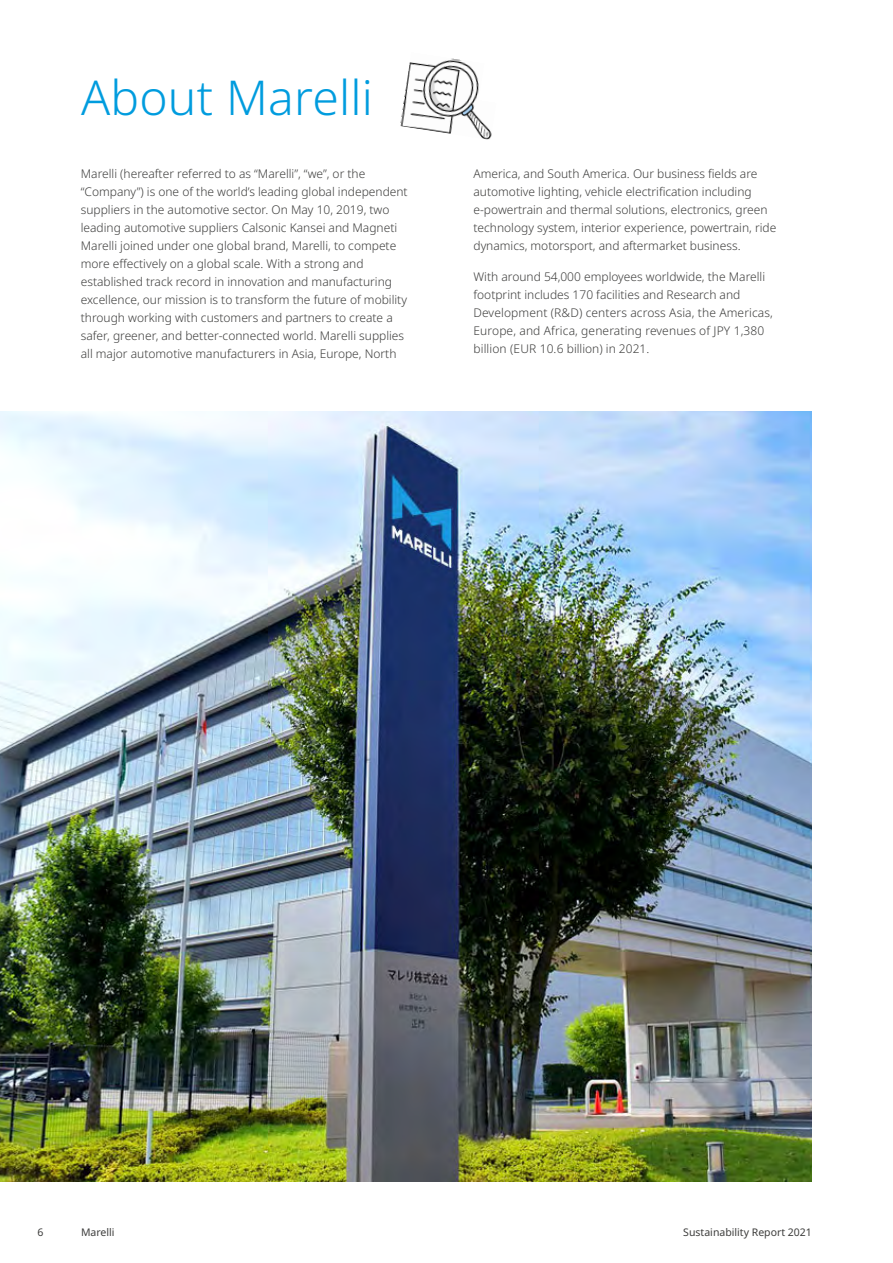
<style>
.page{position:relative;width:893px;height:1263px;background:#fff}
.page>*{position:absolute;margin:0;border:0;box-sizing:border-box;transform-origin:0 0}
.t1{font:300 48px "Noto Sans";letter-spacing:.005em;color:#009cde}
.t2{font:300 12px/18px "Noto Sans";color:#3c3c3b}
.t3{font:10.5px "Noto Sans";color:#3c3c3b}
</style>
<div class="page">
<img style="left:0;top:412px;width:812px;height:770px">
<img style="left:400px;top:58px;width:79px;height:76px">
<img style="left:472px;top:100px;width:20px;height:40px">
<h1 class="t1" style="left:81px;top:64px;width:293px">About Marelli</h1>
<p class="t2" style="left:81px;top:165px;width:328px">Marelli (hereafter referred to as “Marelli”, “we”, or the “Company”) is one of the world’s leading global independent suppliers in the automotive sector. On May 10, 2019, two leading automotive suppliers Calsonic Kansei and Magneti Marelli joined under one global brand, Marelli, to compete more effectively on a global scale. With a strong and established track record in innovation and manufacturing excellence, our mission is to transform the future of mobility through working with customers and partners to create a safer, greener, and better-connected world. Marelli supplies all major automotive manufacturers in Asia, Europe, North</p>
<p class="t2" style="left:473px;top:165px;width:304px">America, and South America. Our business fields are automotive lighting, vehicle electrification including e-powertrain and thermal solutions, electronics, green technology system, interior experience, powertrain, ride dynamics, motorsport, and aftermarket business.</p>
<p class="t2" style="left:473px;top:268px;width:301px">With around 54,000 employees worldwide, the Marelli footprint includes 170 facilities and Research and Development (R&amp;D) centers across Asia, the Americas, Europe, and Africa, generating revenues of JPY 1,380 billion (EUR 10.6 billion) in 2021.</p>
<p class="t3" style="left:37px;top:1225px;width:8px">6</p>
<p class="t3" style="left:81px;top:1225px;width:35px">Marelli</p>
<p class="t3" style="left:683px;top:1225px;width:130px">Sustainability Report 2021</p>
</div>
